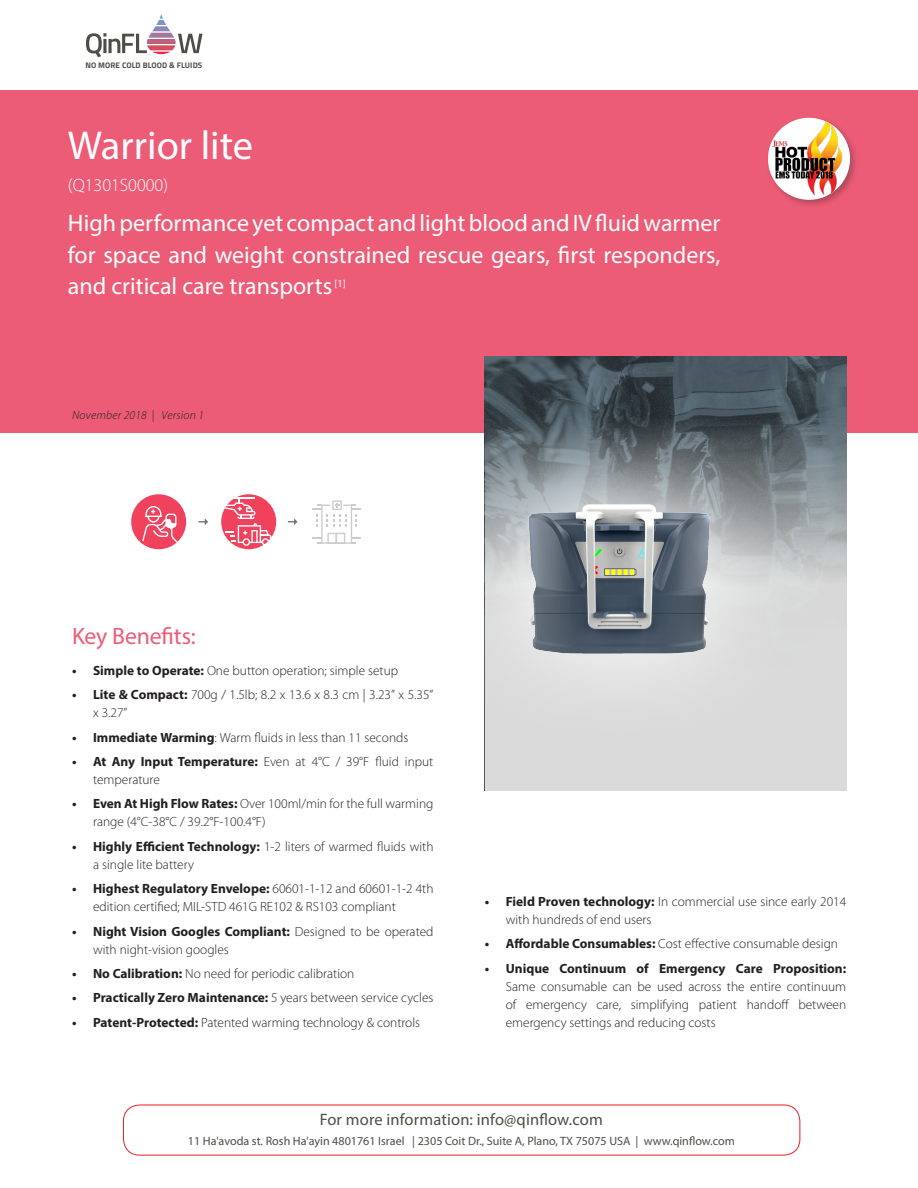
<style>
.page{position:relative;width:918px;height:1188px;background:#fff}
.page>*{position:absolute;margin:0;border:0;box-sizing:border-box;transform-origin:0 0}
.t1{font:40.5px "Myriad Pro";color:#fff}
.t2{font:24px/31.5px "Myriad Pro";color:#fff;text-align:justify}
.t3{font:23.7px "Myriad Pro";letter-spacing:-.005em;color:#ed5c77}
.t4{font:300 18px "Myriad Pro";color:#fff}
.t5{font:16.5px "Myriad Pro";letter-spacing:.01em;color:#4b4f45}
.t6{font:300 13.35px/18px "Myriad Pro";color:#231f20}
.t7{font:700 13.35px "Myriad Pro";color:#231f20}
.t8{font:12.15px "Myriad Pro";color:#4b4f45}
.t9{font:italic 300 12px "Myriad Pro";letter-spacing:.02em;color:#231f20}
.t10{font:10.5px "Myriad Pro";color:#fff}
.t11{font:700 8.1px "Titillium";letter-spacing:.01em;color:#4b4f45}
.s1{font-weight:700}
.s2{font-weight:300}
</style>
<div class="page">
<div style="left:0;top:90px;width:918px;height:342px;background:#ed5c77"></div>
<svg style="left:86px;top:14px;width:117px;height:43px"></svg>
<div style="left:765px;top:115px;width:94px;height:94px;background:#231f20;opacity:.31"></div>
<img style="left:768px;top:118px;width:82px;height:82px;border-radius:41px">
<div style="left:123px;top:1105px;width:677px;height:51px;border:1px solid #ee1d23;border-radius:16px"></div>
<div style="left:131px;top:494px;width:55px;height:55px;background:#f0415d;border-radius:50%"></div>
<div style="left:221px;top:494px;width:55px;height:55px;background:#f0415d;border-radius:50%"></div>
<svg style="left:142px;top:506px;width:37px;height:38px"></svg>
<hr style="left:223px;top:497px;width:32px;height:1px;background:#fff">
<svg style="left:223px;top:498px;width:48px;height:48px"></svg>
<svg style="left:199px;top:518px;width:9px;height:7px"></svg>
<svg style="left:288px;top:518px;width:10px;height:7px"></svg>
<svg style="left:312px;top:500px;width:49px;height:44px"></svg>
<svg style="left:485px;top:357px;width:361px;height:434px;background:#949b9e"></svg>
<svg style="left:437px;top:411px;width:365px;height:336px"></svg>
<img style="left:519px;top:493px;width:206px;height:172px">
<p class="t11" style="left:85px;top:59px;width:118px">NO MORE COLD BLOOD &amp; FLUIDS</p>
<h1 class="t1" style="left:68px;top:121px;width:187px">Warrior lite</h1>
<h3 class="t4" style="left:68px;top:175px;width:102px">(Q1301S0000)</h3>
<h2 class="t2" style="left:68px;top:207px;width:654px">High performance yet compact and light blood and IV fluid warmer for space and weight constrained rescue gears, first responders, and critical care transports</h2>
<p class="t10" style="left:334px;top:277px;width:13px">[1]</p>
<p class="t9" style="left:72px;top:409px;width:134px">November 2018 | Version 1</p>
<h3 class="t3" style="left:72px;top:622px;width:125px">Key Benefits:</h3>
<p class="t6" style="left:72px;top:662px;width:328px"><span class="s1">• Simple to Operate:</span> One button operation; simple setup</p>
<p class="t6" style="left:93px;top:686px;width:342px;text-indent:-21px"><span class="s1">• Lite &amp; Compact:</span> 700g / 1.5lb; 8.2 x 13.6 x 8.3 cm | 3.23” x 5.35” x 3.27”</p>
<p class="t6" style="left:72px;top:728px;width:338px"><span class="s1">• Immediate Warming</span>: Warm fluids in less than 11 seconds</p>
<p class="t6" style="left:93px;top:753px;width:342px;text-indent:-21px"><span class="s1">• At Any Input Temperature:</span> Even at 4°C / 39°F fluid input temperature</p>
<p class="t6" style="left:93px;top:795px;width:342px;text-indent:-21px"><span class="s1">• Even At High Flow Rates:</span> Over 100ml/min for the full warming range (4°C-38°C / 39.2°F-100.4°F)</p>
<p class="t6" style="left:93px;top:838px;width:342px;text-indent:-21px"><span class="s1">• Highly Efficient Technology:</span> 1-2 liters of warmed fluids with a single lite battery</p>
<p class="t6" style="left:93px;top:880px;width:342px;text-indent:-21px"><span class="s1">• Highest Regulatory Envelope:</span> 60601-1-12 and 60601-1-2 4th edition certified; MIL-STD 461G RE102 &amp; RS103 compliant</p>
<p class="t6" style="left:93px;top:922px;width:342px;text-indent:-21px"><span class="s1">• Night Vision Googles Compliant:</span> Designed to be operated with night-vision googles</p>
<p class="t6" style="left:72px;top:965px;width:284px"><span class="s1">• No Calibration:</span> No need for periodic calibration</p>
<p class="t7" style="left:72px;top:989px;width:363px">• Practically Zero Maintenance: <span class="s2">5 years between service cycles</span></p>
<p class="t6" style="left:72px;top:1013px;width:350px"><span class="s1">• Patent-Protected:</span> Patented warming technology &amp; controls</p>
<p class="t6" style="left:506px;top:893px;width:342px;text-indent:-21px"><span class="s1">• Field Proven technology:</span> In commercial use since early 2014 with hundreds of end users</p>
<p class="t6" style="left:485px;top:935px;width:355px"><span class="s1">• Affordable Consumables:</span> Cost effective consumable design</p>
<p class="t7" style="left:485px;top:960px;width:363px">• Unique Continuum of Emergency Care Proposition:</p>
<p class="t6" style="left:506px;top:977px;width:342px;text-align:justify">Same consumable can be used across the entire continuum of emergency care, simplifying patient handoff between emergency settings and reducing costs</p>
<p class="t5" style="left:320px;top:1109px;width:285px">For more information: info@qinflow.com</p>
<p class="t8" style="left:188px;top:1133px;width:549px">11 Ha'avoda st. Rosh Ha'ayin 4801761 Israel | 2305 Coit Dr., Suite A, Plano, TX 75075 USA | www.qinflow.com</p>
</div>
